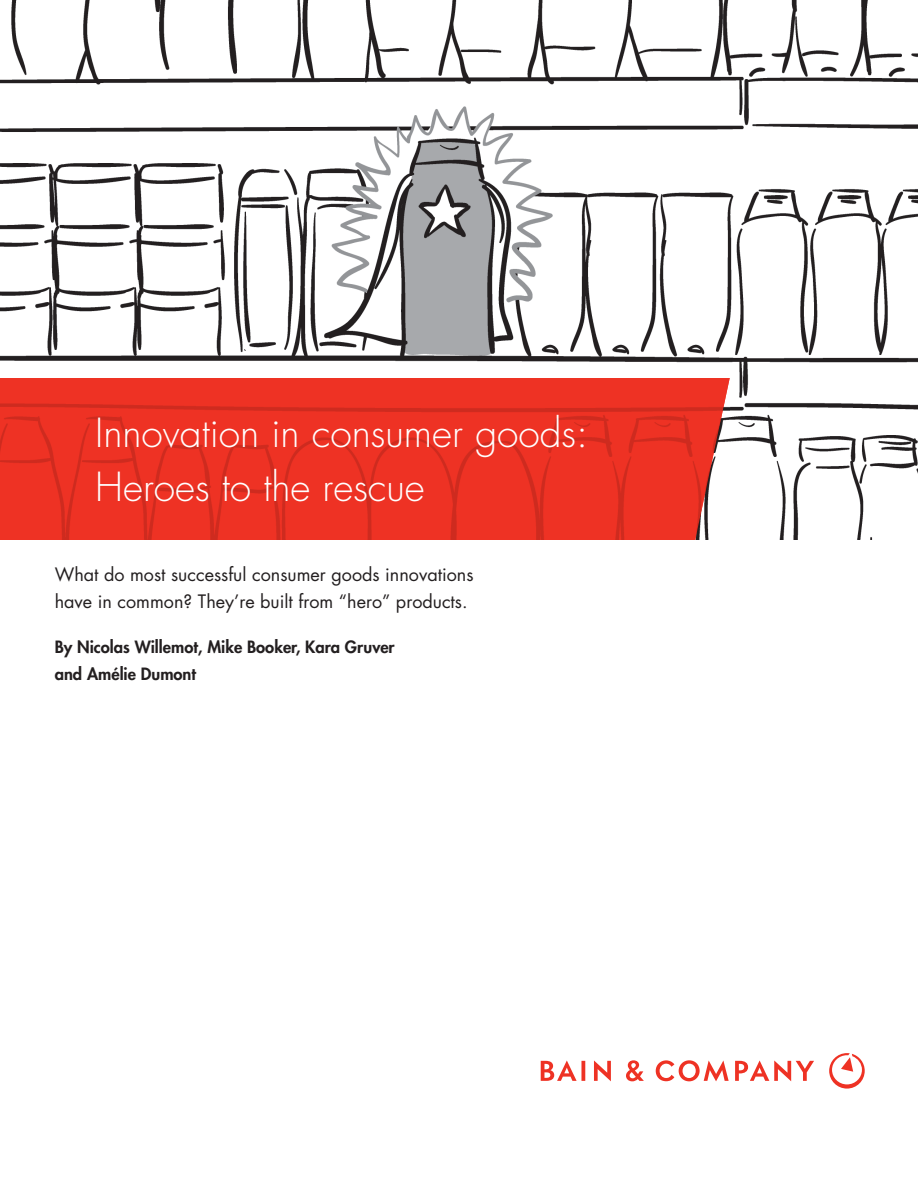
<style>
.page{position:relative;width:918px;height:1188px;background:#fff}
.page>*{position:absolute;margin:0;border:0;box-sizing:border-box;transform-origin:0 0}
.Headline{font:300 39px/54px "Futura";color:#fff}
.Subtitle{font:18px/27px "Futura";color:#231f20}
.Byline{font:800 16.5px/27px "Futura";color:#231f20}
</style>
<div class="page">
<img style="left:1px;top:0;width:917px;height:540px">
<svg style="left:0;top:378px;width:730px;height:162px;background:#ea3528"></svg>
<svg style="left:656px;top:1060px;width:73px;height:21px"></svg>
<svg style="left:594px;top:1060px;width:17px;height:21px"></svg>
<svg style="left:541px;top:1060px;width:44px;height:21px"></svg>
<svg style="left:626px;top:1060px;width:18px;height:21px"></svg>
<svg style="left:735px;top:1060px;width:79px;height:21px"></svg>
<svg style="left:829px;top:1053px;width:36px;height:36px"></svg>
<p class="Headline" style="left:95px;top:407px;width:495px">Innovation in consumer goods:<br>Heroes to the rescue</p>
<p class="Subtitle" style="left:55px;top:561px;width:420px">What do most successful consumer goods innovations have in common? They’re built from “hero” products.</p>
<p class="Byline" style="left:55px;top:633px;width:341px">By Nicolas Willemot, Mike Booker, Kara Gruver and Amélie Dumont</p>
</div>
